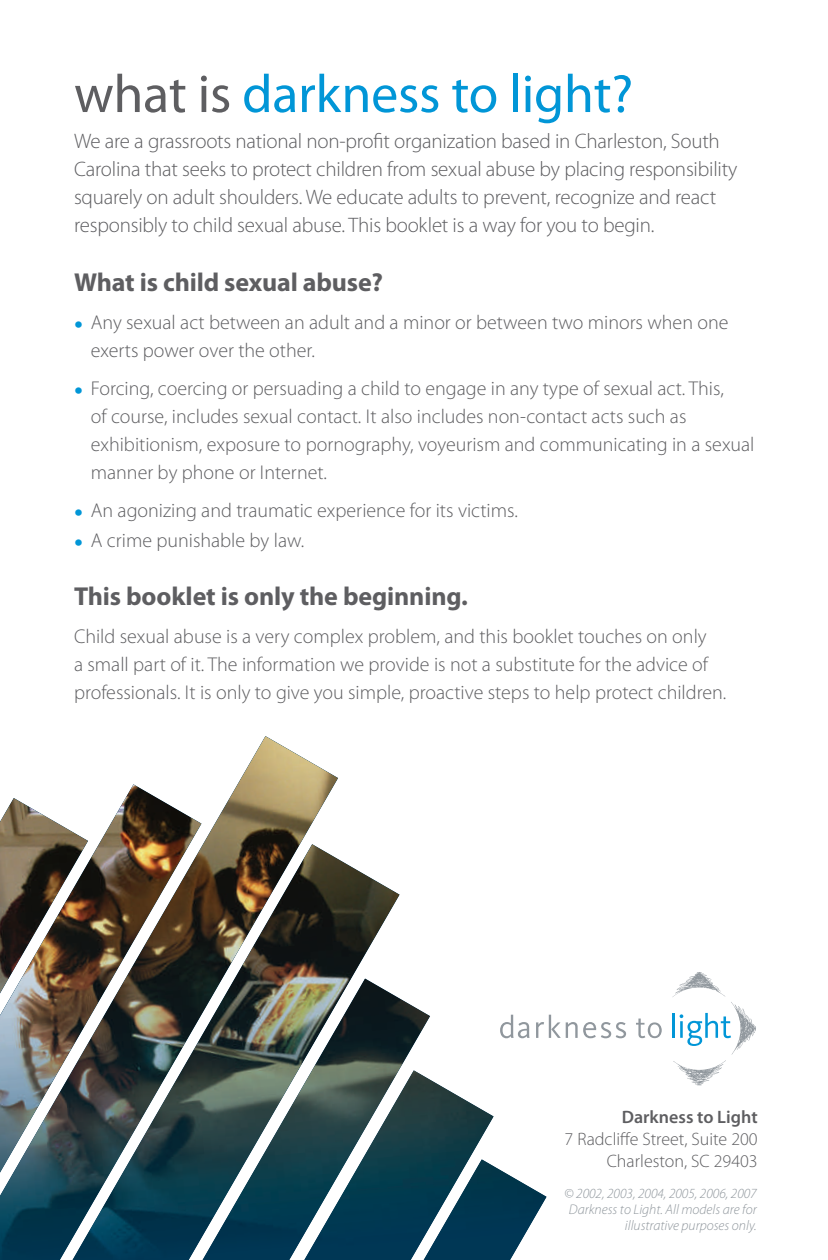
<style>
.page{position:relative;width:828px;height:1260px;background:#fff}
.page>*{position:absolute;margin:0;border:0;box-sizing:border-box;transform-origin:0 0}
.t1{font:54px "Myriad Pro";letter-spacing:-.005em;color:#0196d7}
.t2{font:700 26px "Myriad Pro";letter-spacing:-.005em;color:#5e5e61}
.t3{font:300 21px/28px "Myriad Pro";letter-spacing:-.01em;color:#5e5e61}
.t4{font:300 20px/28px "Myriad Pro";color:#5e5e61}
.t5{font:300 18px/22px "Myriad Pro";color:#5e5e61;text-align:right}
.t6{font:600 18px "Myriad Pro";color:#5e5e61}
.t7{font:italic 300 14px/16px "Myriad Pro";color:#90979d;text-align:right}
.s1{color:#5e5e61}
</style>
<div class="page">
<img style="left:494px;top:1166px;width:53px;height:94px">
<img style="left:430px;top:1079px;width:64px;height:181px">
<img style="left:400px;top:998px;width:30px;height:262px">
<img style="left:338px;top:859px;width:62px;height:401px">
<img style="left:0;top:736px;width:338px;height:524px">
<img style="left:0;top:784px;width:202px;height:420px">
<img style="left:0;top:798px;width:88px;height:227px">
<svg style="left:500px;top:1015px;width:30px;height:23px"></svg>
<svg style="left:536px;top:1015px;width:90px;height:23px"></svg>
<svg style="left:636px;top:1019px;width:26px;height:19px"></svg>
<svg style="left:672px;top:972px;width:84px;height:113px"></svg>
<h1 class="t1" style="left:74px;top:73px;width:561px"><span class="s1">what is</span> darkness to light?</h1>
<p class="t3" style="left:74px;top:129px;width:665px">We are a grassroots national non-profit organization based in Charleston, South Carolina that seeks to protect children from sexual abuse by placing responsibility squarely on adult shoulders. We educate adults to prevent, recognize and react responsibly to child sexual abuse. This booklet is a way for you to begin.</p>
<h2 class="t2" style="left:74px;top:272px;width:311px">What is child sexual abuse?</h2>
<p class="t4" style="left:91px;top:310px;width:639px">Any sexual act between an adult and a minor or between two minors when one exerts power over the other.</p>
<p class="t4" style="left:91px;top:376px;width:665px">Forcing, coercing or persuading a child to engage in any type of sexual act. This,<br>of course, includes sexual contact. It also includes non-contact acts such as exhibitionism, exposure to pornography, voyeurism and communicating in a sexual manner by phone or Internet.</p>
<p class="t4" style="left:91px;top:497px;width:429px;line-height:30px">An agonizing and traumatic experience for its victims.<br>A crime punishable by law.</p>
<h2 class="t2" style="left:74px;top:586px;width:395px">This booklet is only the beginning.</h2>
<p class="t4" style="left:74px;top:624px;width:654px">Child sexual abuse is a very complex problem, and this booklet touches on only<br>a small part of it. The information we provide is not a substitute for the advice of professionals. It is only to give you simple, proactive steps to help protect children.</p>
<p class="t6" style="left:622px;top:1110px;width:137px">Darkness to Light</p>
<p class="t5" style="left:565px;top:1129px;width:195px">7 Radcliffe Street, Suite 200<br>Charleston, SC 29403</p>
<p class="t7" style="left:564px;top:1186px;width:194px">© 2002, 2003, 2004, 2005, 2006, 2007<br>Darkness to Light. All models are for illustrative purposes only.</p>
</div>
